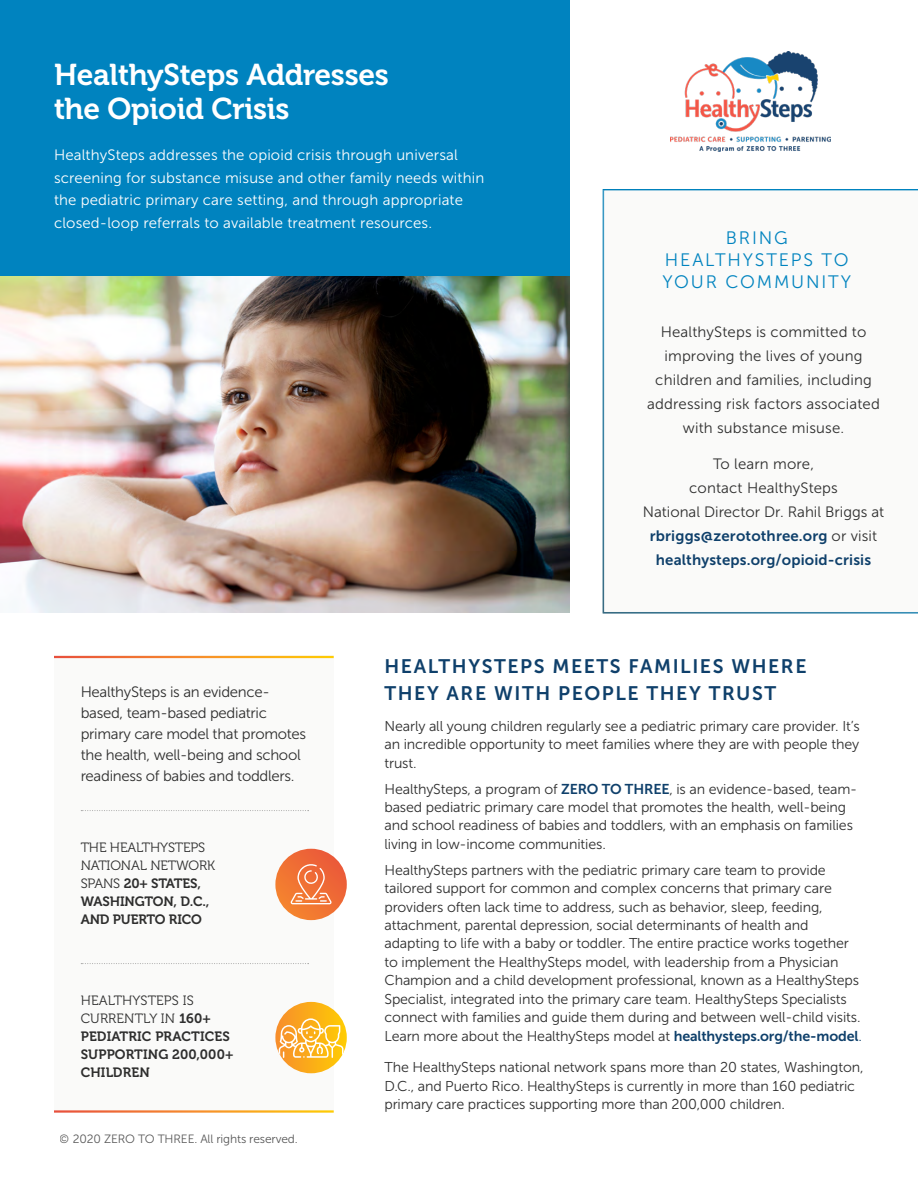
<style>
.page{position:relative;width:918px;height:1188px;background:#fff}
.page>*{position:absolute;margin:0;border:0;box-sizing:border-box;transform-origin:0 0}
.t1{font:30px/34.5px "Museo 700";letter-spacing:-.01em;color:#fff}
.t2{font:19.5px/27px "Museo Sans 700";letter-spacing:.08em;color:#0f406b}
.t3{font:18px/21.6px "Museo Sans 300";letter-spacing:.1em;color:#0083bf;text-align:center}
.t4{font:15px/22.6px "Museo Sans 300";letter-spacing:.01em;color:#fff}
.t5{font:15px/24px "Museo Sans 300";color:#2e2e2e;text-align:center}
.t6{font:15px/21px "Museo Sans 300";letter-spacing:-.02em;color:#2e2e2e}
.t7{font:15px/24px "Museo Sans 700";letter-spacing:.01em;color:#0f406b;text-align:center}
.t8{font:14.25px/18.5px "Museo Sans 300";letter-spacing:-.01em;color:#2e2e2e}
.t9{font:13.5px/18px "Museo 700";letter-spacing:-.01em;color:#2e2e2e}
.t10{font:13.5px/18px "Museo 700";letter-spacing:.01em;color:#2e2e2e}
.t11{font:13.5px/18px "Museo 300";letter-spacing:-.01em;color:#2e2e2e}
.t12{font:13.5px/18px "Museo 300";letter-spacing:.01em;color:#2e2e2e}
.t13{font:12px "Museo Sans 300";letter-spacing:-.01em;color:#2e2e2e}
.s1{font-family:"Museo Sans 300";color:#2e2e2e}
.s2{font-family:"Museo 300"}
.s3{font-family:"Museo 700"}
.s4{font-family:"Museo Sans 700";color:#0f406b}
.s5{color:#0f406b}
</style>
<div class="page">
<div style="left:603px;top:190px;width:315px;height:423px;background:#fafaf9"></div>
<div style="left:0;top:0;width:569px;height:276px;background:#0083bf"></div>
<div style="left:54px;top:656px;width:280px;height:457px;background:#fafaf9"></div>
<svg style="left:275px;top:849px;width:72px;height:71px;background:#f0733a"></svg>
<svg style="left:275px;top:1002px;width:72px;height:71px"></svg>
<svg style="left:279px;top:1018px;width:64px;height:40px;background:#fbc357"></svg>
<img style="left:671px;top:52px;width:160px;height:100px">
<img style="left:0;top:276px;width:569px;height:337px">
<hr style="left:54px;top:656px;width:280px;height:2px;background:#fff">
<hr style="left:54px;top:1110px;width:280px;height:3px;background:#fff">
<svg style="left:291px;top:862px;width:41px;height:42px;background:#f18657"></svg>
<svg style="left:81px;top:810px;width:228px;height:1px"></svg>
<svg style="left:81px;top:963px;width:228px;height:1px"></svg>
<h1 class="t1" style="left:54px;top:57px;width:336px">HealthySteps Addresses the Opioid Crisis</h1>
<p class="t4" style="left:54px;top:144px;width:432px">HealthySteps addresses the opioid crisis through universal screening for substance misuse and other family needs within the pediatric primary care setting, and through appropriate closed-loop referrals to available treatment resources.</p>
<p class="t3" style="left:662px;top:228px;width:190px">BRING<br>HEALTHYSTEPS TO<br>YOUR COMMUNITY</p>
<p class="t5" style="left:647px;top:320px;width:234px">HealthySteps is committed to improving the lives of young children and families, including addressing risk factors associated with substance misuse.</p>
<p class="t5" style="left:643px;top:452px;width:243px">To learn more,<br>contact HealthySteps<br>National Director Dr. Rahil Briggs at</p>
<p class="t7" style="left:650px;top:524px;width:229px">rbriggs@zerotothree.org <span class="s1">or visit </span>healthysteps.org/opioid-crisis</p>
<p class="t6" style="left:81px;top:681px;width:227px">HealthySteps is an evidence&shy;based, team-based pediatric primary care model that promotes the health, well-being and school readiness of babies and toddlers.</p>
<p class="t11" style="left:81px;top:838px;width:136px">THE HEALTHYSTEPS<br>NATIONAL NETWORK</p>
<p class="t9" style="left:81px;top:874px;width:130px"><span class="s2">SPANS</span> 20+ STATES,<br>WASHINGTON, D.C.,<br>AND PUERTO RICO</p>
<p class="t12" style="left:81px;top:992px;width:132px">HEALTHYSTEPS IS<br>CURRENTLY IN <span class="s3">160+</span></p>
<p class="t10" style="left:81px;top:1027px;width:154px">PEDIATRIC PRACTICES<br>SUPPORTING 200,000+<br>CHILDREN</p>
<p class="t13" style="left:60px;top:1132px;width:240px">© 2020 ZERO TO THREE. All rights reserved.</p>
<h2 class="t2" style="left:384px;top:653px;width:424px">HEALTHYSTEPS MEETS FAMILIES WHERE<br>THEY ARE WITH PEOPLE THEY TRUST</h2>
<p class="t8" style="left:384px;top:717px;width:477px;text-align:justify">Nearly all young children regularly see a pediatric primary care provider. It’s an incredible opportunity to meet families where they are with people they trust.</p>
<p class="t8" style="left:384px;top:780px;width:474px">HealthySteps, a program of <span class="s4">ZERO TO THREE</span>, is an evidence-based, team&shy;based pediatric primary care model that promotes the health, well-being and school readiness of babies and toddlers, with an emphasis on families living in low-income communities.</p>
<p class="t8" style="left:384px;top:861px;width:479px">HealthySteps partners with the pediatric primary care team to provide tailored support for common and complex concerns that primary care providers often lack time to address, such as behavior, sleep, feeding, attachment, parental depression, social determinants of health and adapting to life with a baby or toddler. The entire practice works together to implement the HealthySteps model, with leadership from a Physician Champion and a child development professional, known as a HealthySteps Specialist, integrated into the primary care team. HealthySteps Specialists connect with families and guide them during and between well-child visits.<br>Learn more about the HealthySteps model at <span class="s4">healthysteps.org/the-model</span><span class="s5">.</span></p>
<p class="t8" style="left:384px;top:1058px;width:481px">The HealthySteps national network spans more than 20 states, Washington,<br>D.C., and Puerto Rico. HealthySteps is currently in more than 160 pediatric primary care practices supporting more than 200,000 children.</p>
</div>
